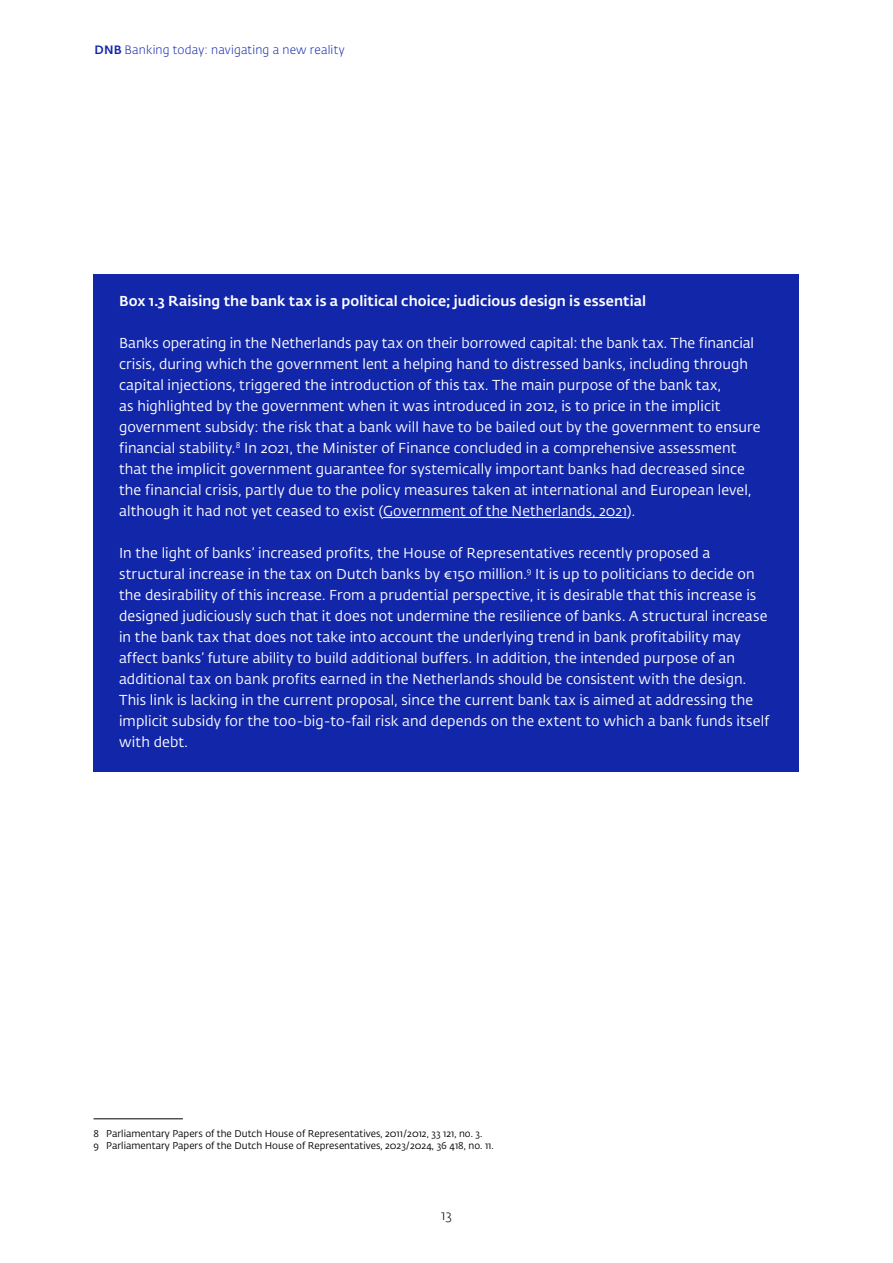
<style>
.page{position:relative;width:893px;height:1263px;background:#fff}
.page>*{position:absolute;margin:0;border:0;box-sizing:border-box;transform-origin:0 0}
.P_Kader_broodtekst{font:14.25px/21px "DNB Fedra";letter-spacing:.005em;color:#fff}
.H5_Kader_kopje{font:500 14.25px "DNB Fedra";letter-spacing:.005em;color:#fff}
.t1{font:300 13.5px "DNB Fedra";color:#000}
.t2{font:300 12px "DNB Fedra";letter-spacing:.015em;color:#1226aa}
.Voetnoot{font:9.75px "DNB Fedra";color:#000}
.s1{font-weight:500}
</style>
<div class="page">
<div style="left:94px;top:274px;width:705px;height:56px;background:#1226aa"></div>
<div style="left:94px;top:316px;width:705px;height:224px;background:#1226aa"></div>
<div style="left:94px;top:526px;width:705px;height:245px;background:#1226aa"></div>
<hr style="left:383px;top:517px;width:244px;height:1px;background:#fff">
<hr style="left:94px;top:1118px;width:89px;height:1px;background:#000">
<p class="t2" style="left:95px;top:43px;width:251px"><span class="s1">DNB</span> Banking today: navigating a new reality</p>
<h5 class="H5_Kader_kopje" style="left:119px;top:292px;width:529px">Box 1.3 Raising the bank tax is a political choice; judicious design is essential</h5>
<p class="P_Kader_broodtekst" style="left:119px;top:333px;width:643px">Banks operating in the Netherlands pay tax on their borrowed capital: the bank tax. The financial crisis, during which the government lent a helping hand to distressed banks, including through capital injections, triggered the introduction of this tax. The main purpose of the bank tax,<br>as highlighted by the government when it was introduced in 2012, is to price in the implicit government subsidy: the risk that a bank will have to be bailed out by the government to ensure financial stability.<sup>8</sup> In 2021, the Minister of Finance concluded in a comprehensive assessment that the implicit government guarantee for systemically important banks had decreased since the financial crisis, partly due to the policy measures taken at international and European level, although it had not yet ceased to exist (Government of the Netherlands, 2021).</p>
<p class="P_Kader_broodtekst" style="left:119px;top:543px;width:651px">In the light of banks’ increased profits, the House of Representatives recently proposed a structural increase in the tax on Dutch banks by €150 million.<sup>9</sup> It is up to politicians to decide on the desirability of this increase. From a prudential perspective, it is desirable that this increase is designed judiciously such that it does not undermine the resilience of banks. A structural increase in the bank tax that does not take into account the underlying trend in bank profitability may affect banks’ future ability to build additional buffers. In addition, the intended purpose of an additional tax on bank profits earned in the Netherlands should be consistent with the design.<br>This link is lacking in the current proposal, since the current bank tax is aimed at addressing the implicit subsidy for the too-big-to-fail risk and depends on the extent to which a bank funds itself with debt.</p>
<p class="Voetnoot" style="left:94px;top:1127px;width:390px">8 Parliamentary Papers of the Dutch House of Representatives, 2011/2012, 33 121, no. 3.</p>
<p class="Voetnoot" style="left:94px;top:1139px;width:402px">9 Parliamentary Papers of the Dutch House of Representatives, 2023/2024, 36 418, no. 11.</p>
<p class="t1" style="left:441px;top:1207px;width:12px">13</p>
</div>
